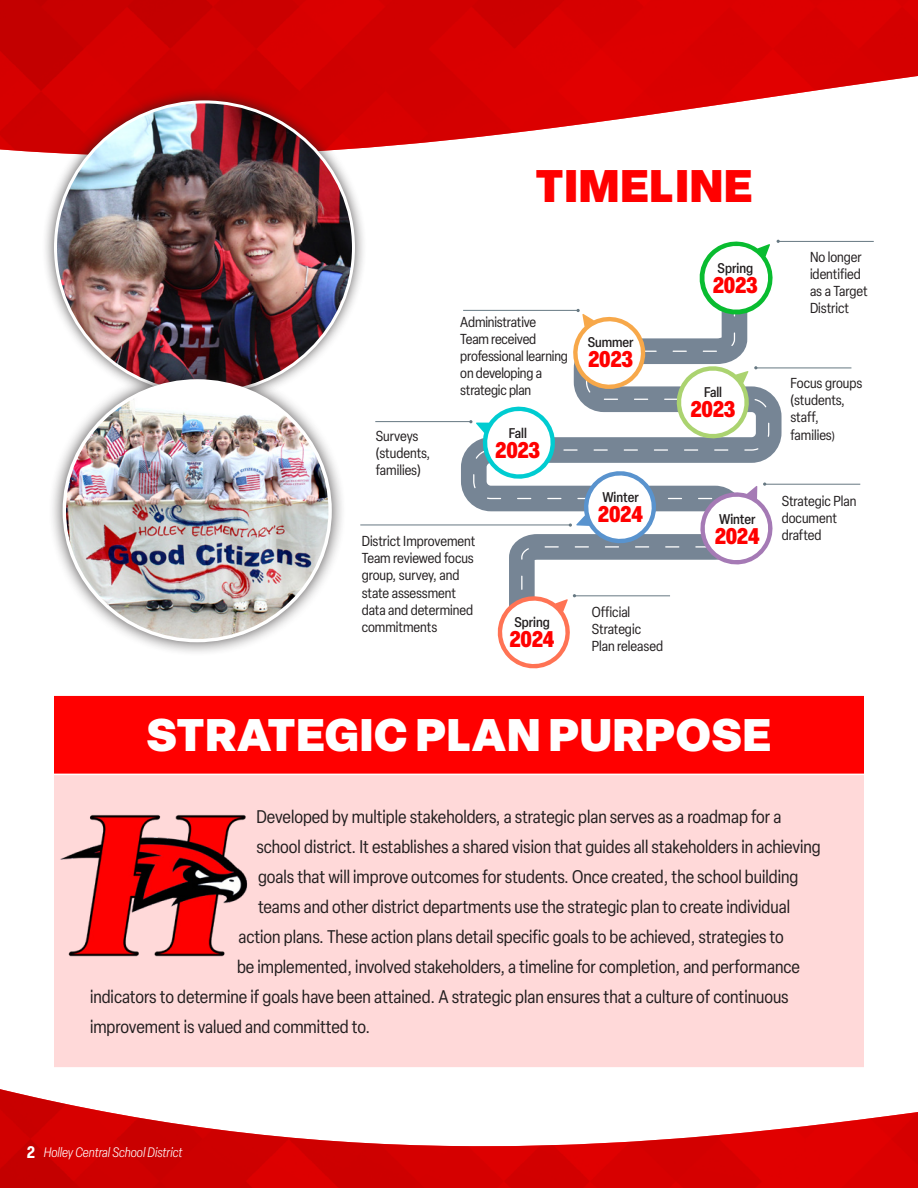
<style>
.page{position:relative;width:918px;height:1188px;background:#fff}
.page>*{position:absolute;margin:0;border:0;box-sizing:border-box;transform-origin:0 0}
.t1{font:900 45px "Elza";letter-spacing:.02em;color:#fff}
.t2{font:900 45px "Elza";letter-spacing:.02em;color:#f00}
.t3{font:900 condensed 22.35px "Elza";letter-spacing:-.005em;color:#f00}
.t4{font:condensed 18px "Elza";color:#231f20}
.t5{font:700 condensed 16.5px "Elza";color:#fff}
.Paragraph_Style_1{font:condensed 14.25px/17.1px "Elza";letter-spacing:-.005em;color:#231f20}
.t6{font:500 condensed 13.8px "Elza";color:#231f20}
.t7{font:italic 300 condensed 13.5px "Elza";color:#fff}
.s1{font-size:11.7px}
</style>
<div class="page">
<img style="left:0;top:1089px;width:918px;height:99px">
<img style="left:0;top:0;width:918px;height:153px">
<div style="left:42px;top:88px;width:326px;height:319px;background:#231f20;opacity:.75"></div>
<img style="left:56px;top:102px;width:297px;height:291px">
<svg style="left:461px;top:309px;width:321px;height:287px"></svg>
<svg style="left:473px;top:308px;width:296px;height:282px"></svg>
<svg style="left:696px;top:239px;width:84px;height:79px"></svg>
<hr style="left:778px;top:241px;width:96px;height:1px;background:#667882">
<svg style="left:673px;top:363px;width:84px;height:80px"></svg>
<hr style="left:756px;top:368px;width:95px;height:1px;background:#667882">
<svg style="left:695px;top:482px;width:82px;height:88px"></svg>
<hr style="left:765px;top:484px;width:95px;height:1px;background:#667882">
<svg style="left:569px;top:309px;width:81px;height:85px"></svg>
<hr style="left:463px;top:310px;width:116px;height:1px;background:#667882">
<svg style="left:469px;top:402px;width:91px;height:82px"></svg>
<hr style="left:375px;top:421px;width:96px;height:1px;background:#667882">
<svg style="left:569px;top:466px;width:92px;height:81px"></svg>
<hr style="left:360px;top:525px;width:210px;height:1px;background:#667882">
<svg style="left:494px;top:593px;width:82px;height:76px"></svg>
<hr style="left:575px;top:596px;width:95px;height:1px;background:#667882">
<div style="left:49px;top:365px;width:297px;height:291px;background:#231f20;opacity:.75"></div>
<img style="left:64px;top:381px;width:266px;height:260px">
<div style="left:54px;top:695px;width:810px;height:79px;background:#f00"></div>
<div style="left:54px;top:774px;width:810px;height:294px;background:#ffd9d9"></div>
<hr style="left:54px;top:1067px;width:810px;height:2px;background:#fff">
<hr style="left:54px;top:694px;width:810px;height:2px;background:#fff">
<hr style="left:54px;top:774px;width:810px;height:1px;background:#fff">
<img style="left:60px;top:814px;width:188px;height:143px">
<p class="t2" style="left:535px;top:153px;width:219px">TIMELINE</p>
<p class="Paragraph_Style_1" style="left:376px;top:427px;width:56px">Surveys (students, families)</p>
<p class="Paragraph_Style_1" style="left:460px;top:313px;width:109px">Administrative<br>Team received professional learning on developing a strategic plan</p>
<p class="t6" style="left:509px;top:424px;width:20px">Fall</p>
<p class="t3" style="left:496px;top:434px;width:46px">2023</p>
<p class="Paragraph_Style_1" style="left:362px;top:532px;width:115px">District Improvement<br>Team reviewed focus group, survey, and state assessment data and determined commitments</p>
<p class="t6" style="left:514px;top:613px;width:37px">Spring</p>
<p class="t3" style="left:510px;top:623px;width:46px">2024</p>
<p class="t6" style="left:588px;top:333px;width:48px">Summer</p>
<p class="t3" style="left:588px;top:343px;width:46px">2023</p>
<p class="t6" style="left:602px;top:488px;width:38px">Winter</p>
<p class="t3" style="left:598px;top:498px;width:46px">2024</p>
<p class="Paragraph_Style_1" style="left:592px;top:603px;width:73px">Official<br>Strategic<br>Plan released</p>
<p class="t6" style="left:718px;top:259px;width:37px">Spring</p>
<p class="t3" style="left:713px;top:269px;width:46px">2023</p>
<p class="t6" style="left:704px;top:382px;width:20px">Fall</p>
<p class="t3" style="left:691px;top:392px;width:46px">2023</p>
<p class="t6" style="left:719px;top:510px;width:38px">Winter</p>
<p class="t3" style="left:715px;top:520px;width:46px">2024</p>
<p class="Paragraph_Style_1" style="left:810px;top:248px;width:59px">No longer identified as a Target<br>District</p>
<p class="Paragraph_Style_1" style="left:791px;top:374px;width:73px">Focus groups (students, staff, families<span class="s1">)</span></p>
<p class="Paragraph_Style_1" style="left:782px;top:492px;width:76px">Strategic Plan document drafted</p>
<p class="t1" style="left:146px;top:703px;width:626px">STRATEGIC PLAN PURPOSE</p>
<p class="t4" style="left:256px;top:805px;width:526px">Developed by multiple stakeholders, a strategic plan serves as a roadmap for a</p>
<p class="t4" style="left:256px;top:835px;width:566px">school district. It establishes a shared vision that guides all stakeholders in achieving</p>
<p class="t4" style="left:258px;top:865px;width:542px">goals that will improve outcomes for students. Once created, the school building</p>
<p class="t4" style="left:258px;top:895px;width:534px">teams and other district departments use the strategic plan to create individual</p>
<p class="t4" style="left:238px;top:925px;width:547px">action plans. These action plans detail specific goals to be achieved, strategies to</p>
<p class="t4" style="left:237px;top:955px;width:564px">be implemented, involved stakeholders, a timeline for completion, and performance</p>
<p class="t4" style="left:90px;top:985px;width:700px">indicators to determine if goals have been attained. A strategic plan ensures that a culture of continuous</p>
<p class="t4" style="left:90px;top:1015px;width:282px">improvement is valued and committed to.</p>
<p class="t5" style="left:27px;top:1141px;width:9px">2</p>
<p class="t7" style="left:44px;top:1143px;width:140px">Holley Central School District</p>
</div>
